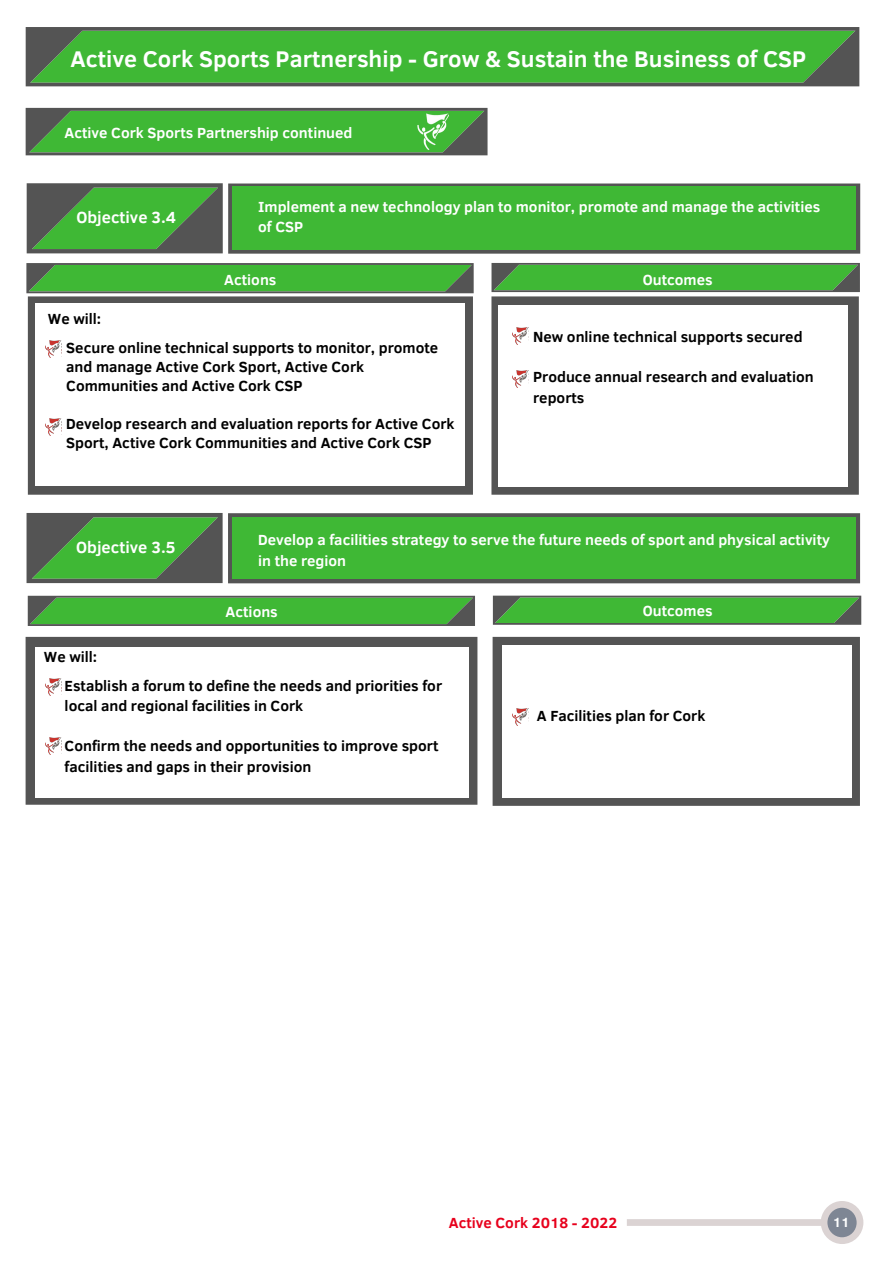
<style>
.page{position:relative;width:894px;height:1264px;background:#fff}
.page>*{position:absolute;margin:0;border:0;box-sizing:border-box;transform-origin:0 0}
.t1{font:700 23.25px "Clear Sans";color:#fff}
.t2{font:700 16.5px "Clear Sans";color:#fff}
.t3{font:700 15px/19.2px "Clear Sans";color:#000}
.t4{font:700 15px/20.2px "Clear Sans";color:#fff}
.t5{font:700 15px "Clear Sans";color:#e7001c}
.t6{font:700 13.65px "Clear Sans";color:#fff}
</style>
<div class="page">
<svg style="left:26px;top:27px;width:833px;height:59px;background:#44a63c"></svg>
<svg style="left:27px;top:183px;width:833px;height:71px;background:#558751"></svg>
<div style="left:232px;top:187px;width:623px;height:63px;background:#3fb835"></div>
<svg style="left:26px;top:263px;width:447px;height:30px;background:#45a73d"></svg>
<svg style="left:491px;top:263px;width:368px;height:29px;background:#45a63d"></svg>
<svg style="left:28px;top:296px;width:445px;height:198px;background:#5e5e5e"></svg>
<svg style="left:491px;top:296px;width:367px;height:198px;background:#636363"></svg>
<div style="left:36px;top:304px;width:429px;height:182px;background:#fff"></div>
<div style="left:498px;top:305px;width:349px;height:181px;background:#fff"></div>
<svg style="left:26px;top:637px;width:451px;height:167px;background:#606060"></svg>
<svg style="left:492px;top:637px;width:367px;height:168px;background:#646464"></svg>
<div style="left:502px;top:645px;width:349px;height:152px;background:#fff"></div>
<div style="left:35px;top:646px;width:433px;height:151px;background:#fff"></div>
<svg style="left:27px;top:513px;width:195px;height:70px;background:#498c43"></svg>
<svg style="left:228px;top:513px;width:631px;height:70px;background:#575a57"></svg>
<div style="left:233px;top:517px;width:622px;height:62px;background:#3fb835"></div>
<svg style="left:28px;top:595px;width:447px;height:31px;background:#49a841"></svg>
<svg style="left:492px;top:595px;width:369px;height:29px;background:#48a940"></svg>
<svg style="left:26px;top:108px;width:461px;height:47px;background:#45a33d"></svg>
<img style="left:45px;top:341px;width:16px;height:16px">
<img style="left:45px;top:418px;width:16px;height:17px">
<img style="left:513px;top:327px;width:15px;height:17px">
<img style="left:513px;top:371px;width:15px;height:16px">
<img style="left:45px;top:678px;width:16px;height:17px">
<img style="left:45px;top:737px;width:16px;height:17px">
<img style="left:513px;top:708px;width:15px;height:17px">
<img style="left:414px;top:108px;width:35px;height:48px">
<svg style="left:627px;top:1201px;width:236px;height:42px"></svg>
<h1 class="t1" style="left:70px;top:42px;width:737px">Active Cork Sports Partnership - Grow &amp; Sustain the Business of CSP</h1>
<p class="t4" style="left:65px;top:122px;width:289px">Active Cork Sports Partnership continued</p>
<p class="t2" style="left:76px;top:205px;width:101px">Objective 3.4</p>
<p class="t4" style="left:258px;top:196px;width:563px">Implement a new technology plan to monitor, promote and manage the activities of CSP</p>
<p class="t3" style="left:48px;top:309px;width:55px">We will:</p>
<p class="t4" style="left:224px;top:268px;width:54px">Actions</p>
<p class="t4" style="left:642px;top:268px;width:71px">Outcomes</p>
<p class="t3" style="left:66px;top:337px;width:373px">Secure online technical supports to monitor, promote and manage Active Cork Sport, Active Cork<br>Communities and Active Cork CSP</p>
<p class="t3" style="left:66px;top:413px;width:390px">Develop research and evaluation reports for Active Cork<br>Sport, Active Cork Communities and Active Cork CSP</p>
<p class="t3" style="left:533px;top:326px;width:271px">New online technical supports secured</p>
<p class="t3" style="left:533px;top:366px;width:282px;line-height:20.2px">Produce annual research and evaluation reports</p>
<p class="t2" style="left:76px;top:535px;width:101px">Objective 3.5</p>
<p class="t4" style="left:258px;top:529px;width:573px">Develop a facilities strategy to serve the future needs of sport and physical activity in the region</p>
<p class="t4" style="left:225px;top:601px;width:54px">Actions</p>
<p class="t4" style="left:642px;top:600px;width:71px">Outcomes</p>
<p class="t3" style="left:44px;top:646px;width:55px">We will:</p>
<p class="t3" style="left:65px;top:674px;width:379px;line-height:20.2px">Establish a forum to define the needs and priorities for local and regional facilities in Cork</p>
<p class="t3" style="left:65px;top:735px;width:375px;line-height:20.2px">Confirm the needs and opportunities to improve sport facilities and gaps in their provision</p>
<p class="t3" style="left:536px;top:705px;width:170px">A Facilities plan for Cork</p>
<p class="t5" style="left:449px;top:1211px;width:170px">Active Cork 2018 - 2022</p>
<p class="t6" style="left:832px;top:1212px;width:19px">11</p>
</div>
